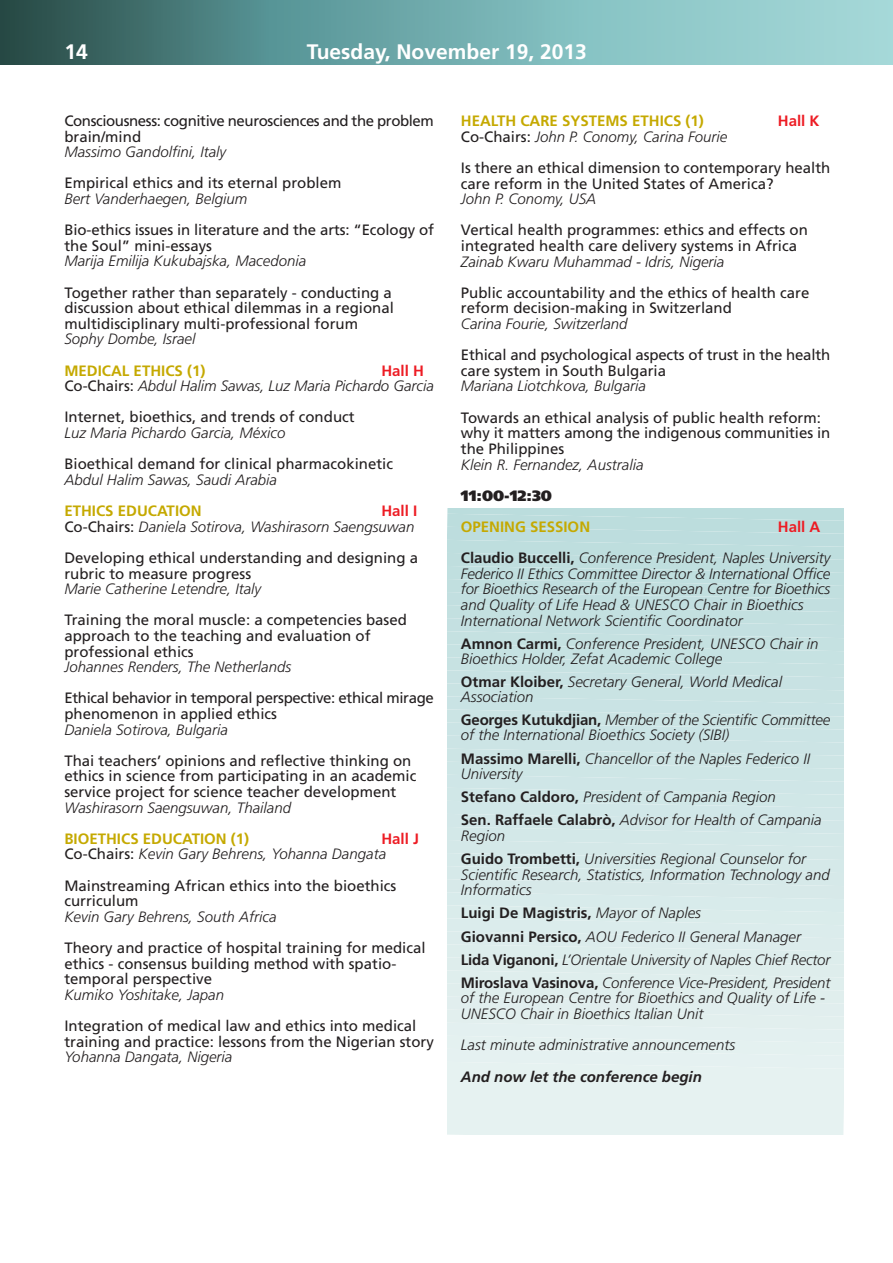
<style>
.page{position:relative;width:893px;height:1263px;background:#fff}
.page>*{position:absolute;margin:0;border:0;box-sizing:border-box;transform-origin:0 0}
.t1{font:700 21px "Frutiger";color:#fff}
.t2{font:italic 300 15px/15.6px "Frutiger";color:#231f20}
.t3{font:15px/15.6px "Frutiger";color:#231f20}
.t4{font:15px/15.5px "Frutiger";letter-spacing:-.025em;color:#231f20}
.t5{font:700 15px "Frutiger";color:#c5a901}
.t6{font:italic 700 15px "Frutiger";color:#231f20}
.t7{font:900 15px "Frutiger";color:#231f20}
.t8{font:700 15px "Frutiger";color:#ed1c24}
.s1{font-weight:700;font-style:normal;color:#ed1c24}
.s2{font-weight:400;font-style:normal}
.s3{font-weight:300;font-style:italic}
.s4{font-weight:700;font-style:normal}
</style>
<div class="page">
<svg style="left:447px;top:508px;width:396px;height:626px;background:#d2e7e7"></svg>
<div style="left:581px;top:0;width:311px;height:64px;background:linear-gradient(to right,#87c3c4,#a6d8d8)"></div>
<div style="left:266px;top:0;width:316px;height:64px;background:linear-gradient(to right,#569395,#86c2c3)"></div>
<div style="left:192px;top:0;width:75px;height:64px;background:#508889"></div>
<div style="left:0;top:0;width:192px;height:64px;background:linear-gradient(to right,#264742,#497b7a)"></div>
<h1 class="t1" style="left:64px;top:43px;width:25px">14</h1>
<h1 class="t1" style="left:307px;top:43px;width:281px">Tuesday, November 19, 2013</h1>
<p class="t4" style="left:64px;top:114px;width:371px">Consciousness: cognitive neurosciences and the problem brain/mind</p>
<p class="t2" style="left:64px;top:145px;width:163px">Massimo Gandolfini, Italy</p>
<p class="t3" style="left:64px;top:177px;width:278px">Empirical ethics and its eternal problem</p>
<p class="t2" style="left:64px;top:192px;width:184px">Bert Vanderhaegen, Belgium</p>
<p class="t3" style="left:64px;top:223px;width:371px">Bio-ethics issues in literature and the arts: “Ecology of the Soul” mini-essays</p>
<p class="t2" style="left:64px;top:255px;width:243px">Marija Emilija Kukubajska, Macedonia</p>
<p class="t3" style="left:64px;top:286px;width:331px">Together rather than separately - conducting a discussion about ethical dilemmas in a regional multidisciplinary multi-professional forum</p>
<p class="t2" style="left:64px;top:333px;width:132px">Sophy Dombe, Israel</p>
<p class="t5" style="left:64px;top:364px;width:142px">MEDICAL ETHICS (1)</p>
<p class="t2" style="left:64px;top:364px;width:371px;text-indent:317px"><span class="s1">Hall H<br></span><span class="s2">Co-Chairs:</span> Abdul Halim Sawas, Luz Maria Pichardo Garcia</p>
<p class="t3" style="left:64px;top:411px;width:292px">Internet, bioethics, and trends of conduct</p>
<p class="t2" style="left:64px;top:426px;width:222px">Luz Maria Pichardo Garcia, México</p>
<p class="t3" style="left:64px;top:457px;width:330px">Bioethical demand for clinical pharmacokinetic</p>
<p class="t2" style="left:64px;top:473px;width:214px">Abdul Halim Sawas, Saudi Arabia</p>
<p class="t5" style="left:64px;top:505px;width:139px">ETHICS EDUCATION</p>
<p class="t2" style="left:64px;top:504px;width:354px;text-align:right"><span class="s1">Hall I<br></span><span class="s2">Co-Chairs:</span> Daniela Sotirova, Washirasorn Saengsuwan</p>
<p class="t3" style="left:64px;top:551px;width:355px">Developing ethical understanding and designing a rubric to measure progress</p>
<p class="t2" style="left:64px;top:582px;width:198px">Marie Catherine Letendre, Italy</p>
<p class="t3" style="left:64px;top:613px;width:344px">Training the moral muscle: a competencies based approach to the teaching and evaluation of professional ethics</p>
<p class="t2" style="left:64px;top:660px;width:228px">Johannes Renders, The Netherlands</p>
<p class="t4" style="left:64px;top:691px;width:371px">Ethical behavior in temporal perspective: ethical mirage phenomenon in applied ethics</p>
<p class="t2" style="left:64px;top:723px;width:165px">Daniela Sotirova, Bulgaria</p>
<p class="t3" style="left:64px;top:754px;width:353px">Thai teachers’ opinions and reflective thinking on ethics in science from participating in an academic service project for science teacher development</p>
<p class="t2" style="left:64px;top:801px;width:228px">Washirasorn Saengsuwan, Thailand</p>
<p class="t5" style="left:64px;top:832px;width:186px">BIOETHICS EDUCATION (1)</p>
<p class="t2" style="left:64px;top:832px;width:356px;text-indent:317px"><span class="s1">Hall J<br></span><span class="s2">Co-Chairs:</span> Kevin Gary Behrens, Yohanna Dangata</p>
<p class="t3" style="left:64px;top:879px;width:333px">Mainstreaming African ethics into the bioethics curriculum</p>
<p class="t2" style="left:64px;top:910px;width:213px">Kevin Gary Behrens, South Africa</p>
<p class="t3" style="left:64px;top:941px;width:362px">Theory and practice of hospital training for medical ethics - consensus building method with spatio&shy;temporal perspective</p>
<p class="t2" style="left:64px;top:988px;width:161px">Kumiko Yoshitake, Japan</p>
<p class="t3" style="left:64px;top:1019px;width:371px">Integration of medical law and ethics into medical training and practice: lessons from the Nigerian story</p>
<p class="t2" style="left:64px;top:1050px;width:169px">Yohanna Dangata, Nigeria</p>
<p class="t5" style="left:461px;top:115px;width:244px">HEALTH CARE SYSTEMS ETHICS (1)</p>
<p class="t8" style="left:777px;top:115px;width:43px">Hall K</p>
<p class="t3" style="left:461px;top:122px;width:371px;line-height:31.2px">Co-Chairs: <span class="s3">John P. Conomy, Carina Fourie<br></span>Is there an ethical dimension to contemporary health</p>
<p class="t3" style="left:461px;top:177px;width:314px">care reform in the United States of America?</p>
<p class="t2" style="left:461px;top:192px;width:137px">John P. Conomy, USA</p>
<p class="t3" style="left:461px;top:224px;width:348px">Vertical health programmes: ethics and effects on integrated health care delivery systems in Africa</p>
<p class="t2" style="left:461px;top:255px;width:265px">Zainab Kwaru Muhammad - Idris, Nigeria</p>
<p class="t3" style="left:461px;top:286px;width:350px">Public accountability and the ethics of health care reform decision-making in Switzerland</p>
<p class="t2" style="left:461px;top:317px;width:168px">Carina Fourie, Switzerland</p>
<p class="t3" style="left:461px;top:348px;width:371px">Ethical and psychological aspects of trust in the health care system in South Bulgaria</p>
<p class="t2" style="left:461px;top:380px;width:187px">Mariana Liotchkova, Bulgaria</p>
<p class="t3" style="left:461px;top:411px;width:371px">Towards an ethical analysis of public health reform: why it matters among the indigenous communities in the Philippines</p>
<p class="t2" style="left:461px;top:458px;width:184px">Klein R. Fernandez, Australia</p>
<p class="t7" style="left:461px;top:489px;width:93px">11:00-12:30</p>
<p class="t5" style="left:461px;top:521px;width:131px">OPENING SESSION</p>
<p class="t2" style="left:461px;top:512px;width:371px;line-height:31.2px;text-indent:317px"><span class="s1">Hall A<br></span><span class="s4">Claudio Buccelli,</span> Conference President, Naples University</p>
<p class="t2" style="left:461px;top:567px;width:371px">Federico II Ethics Committee Director &amp; International Office for Bioethics Research of the European Centre for Bioethics and Quality of Life Head &amp; UNESCO Chair in Bioethics International Network Scientific Coordinator</p>
<p class="t2" style="left:461px;top:637px;width:359px"><span class="s4">Amnon Carmi,</span> Conference President, UNESCO Chair in<br>Bioethics Holder, Zefat Academic College</p>
<p class="t2" style="left:461px;top:675px;width:322px;line-height:15px"><span class="s4">Otmar Kloiber,</span> Secretary General, World Medical<br>Association</p>
<p class="t2" style="left:461px;top:713px;width:371px"><span class="s4">Georges Kutukdjian,</span> Member of the Scientific Committee of the International Bioethics Society (SIBI)</p>
<p class="t2" style="left:461px;top:752px;width:350px"><span class="s4">Massimo Marelli,</span> Chancellor of the Naples Federico II<br>University</p>
<p class="t2" style="left:461px;top:786px;width:362px;line-height:23.1px"><span class="s4">Stefano Caldoro,</span> President of Campania Region<br><span class="s4">Sen. Raffaele Calabrò,</span> Advisor for Health of Campania</p>
<p class="t2" style="left:461px;top:825px;width:347px;line-height:23.1px">Region<br><span class="s4">Guido Trombetti,</span> Universities Regional Counselor for</p>
<p class="t2" style="left:461px;top:868px;width:370px">Scientific Research, Statistics, Information Technology and<br>Informatics</p>
<p class="t2" style="left:461px;top:903px;width:371px;line-height:23.1px"><span class="s4">Luigi De Magistris,</span> Mayor of Naples<br><span class="s4">Giovanni Persico,</span> AOU Federico II General Manager <span class="s4">Lida Viganoni,</span> L’Orientale University of Naples Chief Rector <span class="s4">Miroslava Vasinova,</span> Conference Vice-President, President</p>
<p class="t2" style="left:461px;top:991px;width:366px">of the European Centre for Bioethics and Quality of Life -<br>UNESCO Chair in Bioethics Italian Unit</p>
<p class="t2" style="left:461px;top:1038px;width:276px">Last minute administrative announcements</p>
<p class="t6" style="left:461px;top:1071px;width:242px">And now let the conference begin</p>
</div>
